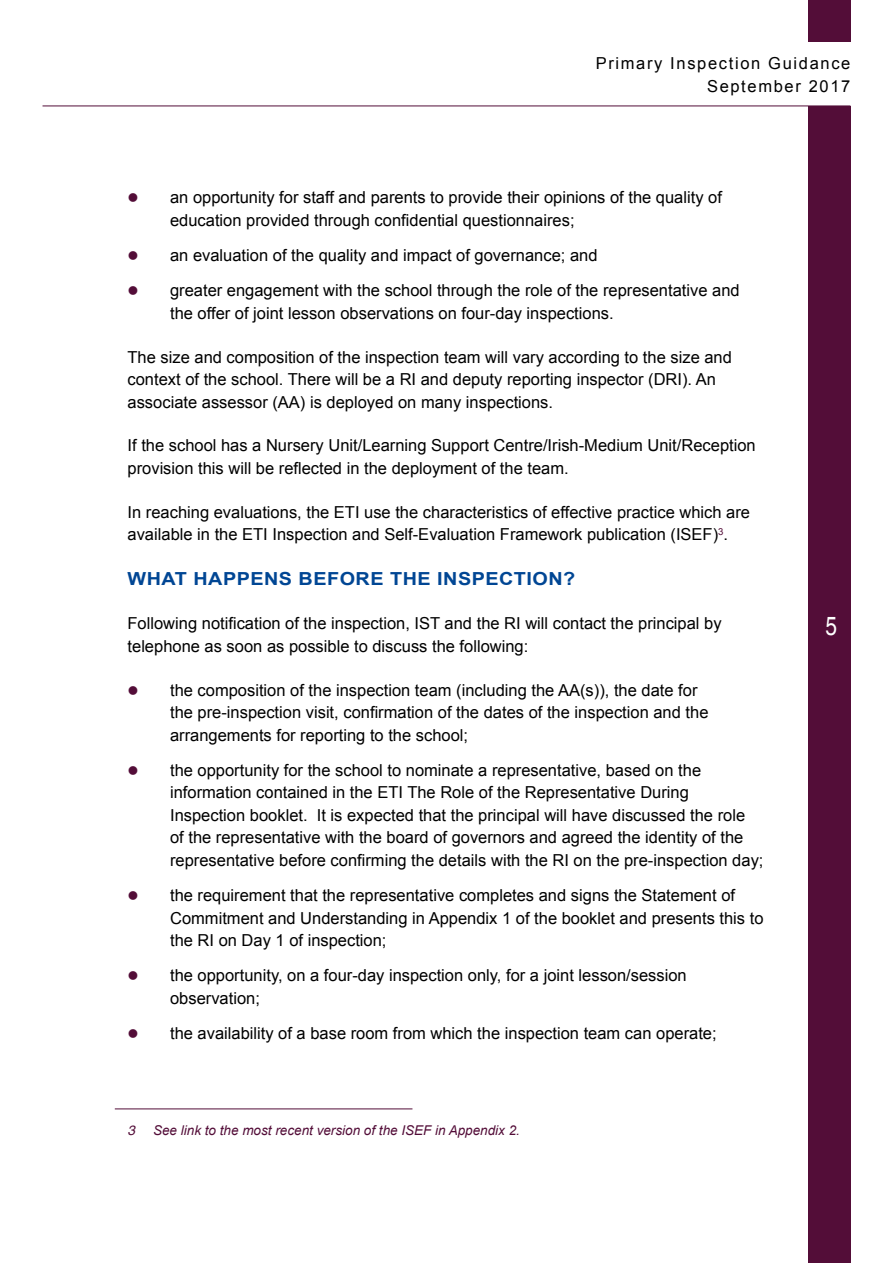
<style>
.page{position:relative;width:893px;height:1263px;background:#fff}
.page>*{position:absolute;margin:0;border:0;box-sizing:border-box;transform-origin:0 0}
.t1{font:26.25px "Helvetica LT";color:#fff;scale:.8 1}
.Hdg_-_Left___662{font:700 18px "Arial";letter-spacing:.025em;color:#004694;scale:1.1 1}
.Para{font:16.5px/22.5px "Arial";color:#000}
.Para-2{font:16.5px/22.5px "Arial";letter-spacing:.1em;color:#000;text-align:right}
.Footnotes{font:italic 13.5px "Arial";color:#530d38}
.Footnotes-2{font:italic 13.5px "Helvetica LT";color:#530d38}
</style>
<div class="page">
<div style="left:808px;top:0;width:42px;height:1263px;background:#530d38"></div>
<div style="left:0;top:43px;width:893px;height:63px;background:#fff"></div>
<hr style="left:43px;top:106px;width:807px;height:1px;background:#530d38">
<hr style="left:115px;top:1108px;width:297px;height:1px;background:#530d38">
<p class="Para-2" style="left:596px;top:52px;width:256px">Primary Inspection Guidance<br>September 2017</p>
<p class="Para" style="left:170px;top:186px;width:553px">an opportunity for staff and parents to provide their opinions of the quality of education provided through confidential questionnaires;</p>
<p class="Para" style="left:170px;top:244px;width:429px">an evaluation of the quality and impact of governance; and</p>
<p class="Para" style="left:170px;top:279px;width:571px">greater engagement with the school through the role of the representative and the offer of joint lesson observations on four-day inspections.</p>
<p class="Para" style="left:128px;top:346px;width:606px">The size and composition of the inspection team will vary according to the size and context of the school. There will be a RI and deputy reporting inspector (DRI). An associate assessor (AA) is deployed on many inspections.</p>
<p class="Para" style="left:128px;top:435px;width:630px">If the school has a Nursery Unit/Learning Support Centre/Irish-Medium Unit/Reception provision this will be reflected in the deployment of the team.</p>
<p class="Para" style="left:128px;top:501px;width:624px">In reaching evaluations, the ETI use the characteristics of effective practice which are available in the ETI Inspection and Self-Evaluation Framework publication (ISEF)<sup>3</sup>.</p>
<p class="Hdg_-_Left___662" style="left:128px;top:567px;width:408px">WHAT HAPPENS BEFORE THE INSPECTION?</p>
<p class="Para" style="left:128px;top:612px;width:595px">Following notification of the inspection, IST and the RI will contact the principal by telephone as soon as possible to discuss the following:</p>
<p class="Para" style="left:170px;top:679px;width:540px">the composition of the inspection team (including the AA(s)), the date for the pre‑inspection visit, confirmation of the dates of the inspection and the arrangements for reporting to the school;</p>
<p class="Para" style="left:170px;top:759px;width:595px">the opportunity for the school to nominate a representative, based on the information contained in the ETI The Role of the Representative During Inspection booklet. It is expected that the principal will have discussed the role<br>of the representative with the board of governors and agreed the identity of the representative before confirming the details with the RI on the pre-inspection day;</p>
<p class="Para" style="left:170px;top:884px;width:595px">the requirement that the representative completes and signs the Statement of<br>Commitment and Understanding in Appendix 1 of the booklet and presents this to the RI on Day 1 of inspection;</p>
<p class="Para" style="left:170px;top:964px;width:518px">the opportunity, on a four-day inspection only, for a joint lesson/session observation;</p>
<p class="Para" style="left:170px;top:1022px;width:548px">the availability of a base room from which the inspection team can operate;</p>
<p class="Footnotes-2" style="left:128px;top:1123px;width:9px">3</p>
<p class="Footnotes" style="left:153px;top:1122px;width:368px">See link to the most recent version of the ISEF in Appendix 2.</p>
<h1 class="t1" style="left:825px;top:610px;width:16px">5</h1>
</div>
